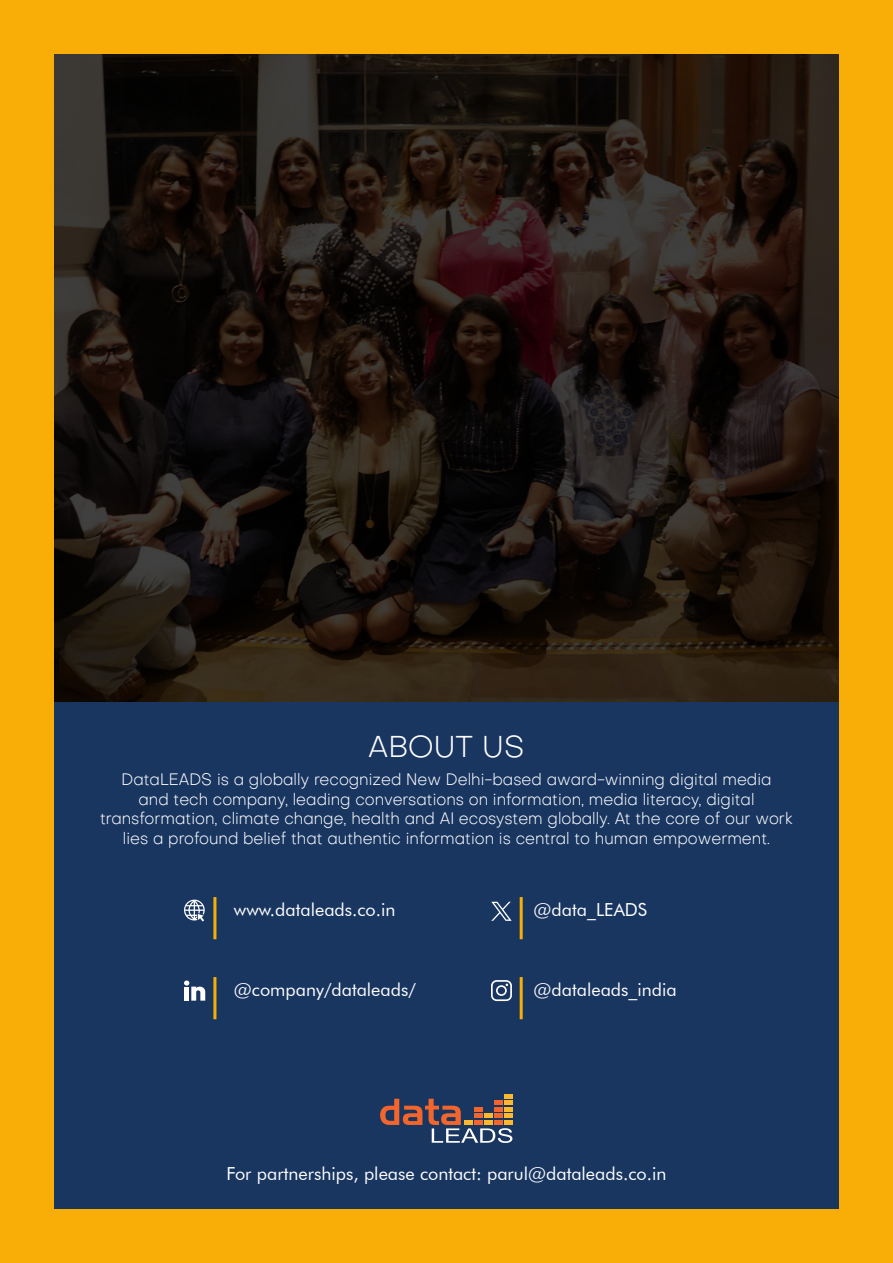
<style>
.page{position:relative;width:893px;height:1263px;background:#f9ae07}
.page>*{position:absolute;margin:0;border:0;box-sizing:border-box;transform-origin:0 0}
.t1{font:300 30px "Objective";color:#fff}
.t2{font:18px "Futura BT";color:#fff}
.t3{font:300 16.5px/19.5px "Objective";color:#fff;text-align:center;scale:.95 1}
</style>
<div class="page">
<svg style="left:54px;top:54px;width:785px;height:648px"></svg>
<div style="left:54px;top:702px;width:785px;height:507px;background:#193661"></div>
<svg style="left:380px;top:1094px;width:132px;height:49px"></svg>
<hr style="left:213px;top:977px;width:3px;height:42px;background:#f9ae07">
<hr style="left:520px;top:977px;width:3px;height:42px;background:#f9ae07">
<hr style="left:213px;top:897px;width:3px;height:42px;background:#f9ae07">
<svg style="left:184px;top:899px;width:21px;height:22px"></svg>
<hr style="left:520px;top:897px;width:3px;height:42px;background:#f9ae07">
<svg style="left:491px;top:902px;width:21px;height:19px"></svg>
<svg style="left:184px;top:980px;width:21px;height:21px"></svg>
<svg style="left:491px;top:980px;width:21px;height:21px"></svg>
<h1 class="t1" style="left:368px;top:734px;width:158px">ABOUT US</h1>
<p class="t3" style="left:100px;top:771px;width:731px">DataLEADS is a globally recognized New Delhi-based award-winning digital media<br>and tech company, leading conversations on information, media literacy, digital transformation, climate change, health and AI ecosystem globally. At the core of our work lies a profound belief that authentic information is central to human empowerment.</p>
<p class="t2" style="left:234px;top:903px;width:163px">www.dataleads.co.in</p>
<p class="t2" style="left:534px;top:903px;width:115px">@data_LEADS</p>
<p class="t2" style="left:234px;top:983px;width:183px">@company/dataleads/</p>
<p class="t2" style="left:534px;top:983px;width:145px">@dataleads_india</p>
<p class="t2" style="left:227px;top:1166px;width:441px">For partnerships, please contact: parul@dataleads.co.in</p>
</div>
